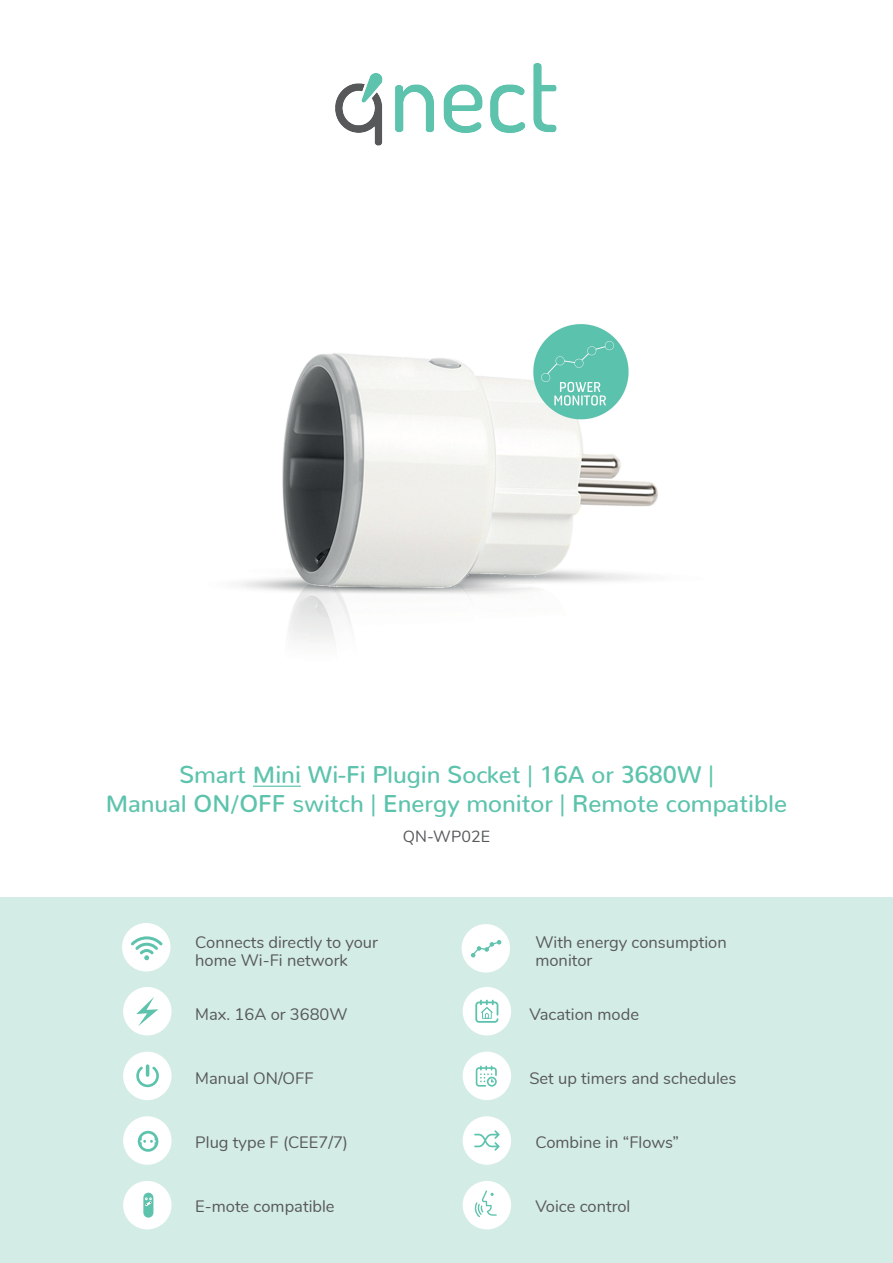
<style>
.page{position:relative;width:893px;height:1263px;background:#fff}
.page>*{position:absolute;margin:0;border:0;box-sizing:border-box;transform-origin:0 0}
.t1{font:500 24.15px/29px "Nunito";color:#5dc3ad;text-align:center}
.t2{font:16.5px/18px "Nunito";color:#57585a}
.t3{font:16.05px "Nunito";color:#57585a}
</style>
<div class="page">
<div style="left:0;top:897px;width:893px;height:366px;background:#d4ece6"></div>
<div style="left:122px;top:923px;width:49px;height:48px;background:#fff;border-radius:50%"></div>
<div style="left:123px;top:987px;width:49px;height:48px;background:#fff;border-radius:50%"></div>
<div style="left:123px;top:1052px;width:49px;height:48px;background:#fff;border-radius:50%"></div>
<div style="left:123px;top:1116px;width:49px;height:49px;background:#fff;border-radius:50%"></div>
<div style="left:123px;top:1181px;width:49px;height:48px;background:#fff;border-radius:50%"></div>
<div style="left:463px;top:1181px;width:48px;height:48px;background:#fff;border-radius:50%"></div>
<div style="left:463px;top:1116px;width:48px;height:49px;background:#fff;border-radius:50%"></div>
<div style="left:463px;top:1052px;width:48px;height:48px;background:#fff;border-radius:50%"></div>
<div style="left:463px;top:987px;width:48px;height:48px;background:#fff;border-radius:50%"></div>
<div style="left:462px;top:924px;width:48px;height:48px;background:#fff;border-radius:50%"></div>
<img style="left:236px;top:324px;width:422px;height:318px">
<hr style="left:253px;top:786px;width:48px;height:1px;background:#5dc3ad">
<img style="left:335px;top:63px;width:222px;height:83px">
<svg style="left:131px;top:936px;width:32px;height:24px"></svg>
<svg style="left:136px;top:997px;width:22px;height:29px"></svg>
<svg style="left:474px;top:1190px;width:23px;height:27px"></svg>
<svg style="left:474px;top:1130px;width:26px;height:21px"></svg>
<svg style="left:476px;top:1065px;width:21px;height:21px"></svg>
<svg style="left:138px;top:1131px;width:20px;height:21px"></svg>
<svg style="left:471px;top:940px;width:30px;height:17px"></svg>
<svg style="left:136px;top:1064px;width:23px;height:23px"></svg>
<svg style="left:475px;top:1000px;width:23px;height:23px"></svg>
<div style="left:143px;top:1193px;width:10px;height:24px;background:#5dc3ad;border-radius:5px"></div>
<svg style="left:145px;top:1197px;width:7px;height:9px"></svg>
<h1 class="t1" style="left:106px;top:757px;width:683px">Smart Mini Wi-Fi Plugin Socket | 16A or 3680W |<br>Manual ON/OFF switch | Energy monitor | Remote compatible</h1>
<p class="t3" style="left:403px;top:824px;width:89px">QN-WP02E</p>
<p class="t2" style="left:195px;top:932px;width:184px">Connects directly to your home Wi-Fi network</p>
<p class="t2" style="left:535px;top:932px;width:193px">With energy consumption monitor</p>
<p class="t2" style="left:195px;top:1005px;width:154px">Max. 16A or 3680W</p>
<p class="t2" style="left:529px;top:1005px;width:111px">Vacation mode</p>
<p class="t2" style="left:195px;top:1068px;width:120px">Manual ON/OFF</p>
<p class="t2" style="left:529px;top:1068px;width:209px">Set up timers and schedules</p>
<p class="t2" style="left:195px;top:1132px;width:154px">Plug type F (CEE7/7)</p>
<p class="t2" style="left:535px;top:1132px;width:145px">Combine in “Flows”</p>
<p class="t2" style="left:195px;top:1196px;width:141px">E-mote compatible</p>
<p class="t2" style="left:535px;top:1196px;width:97px">Voice control</p>
</div>
